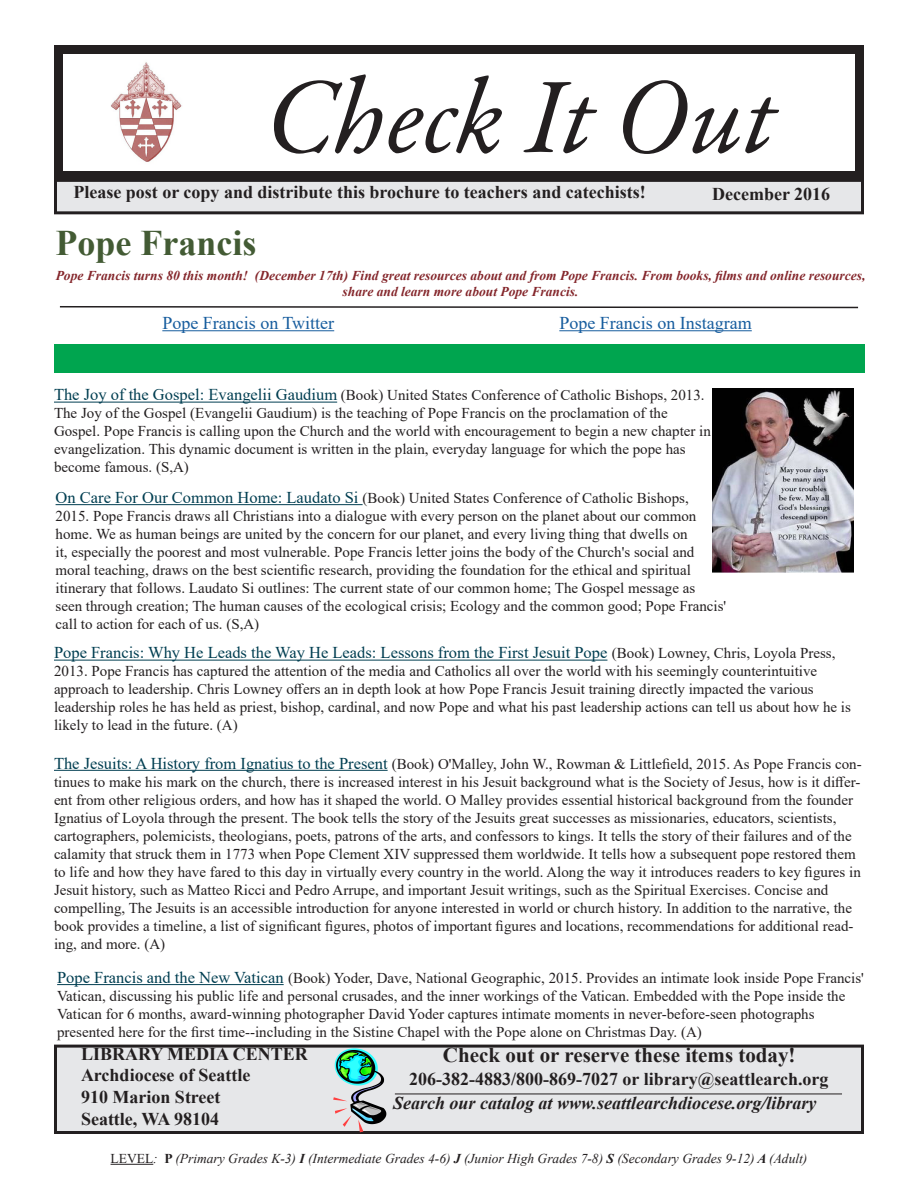
<style>
.page{position:relative;width:918px;height:1188px;background:#fff}
.page>*{position:absolute;margin:0;border:0;box-sizing:border-box;transform-origin:0 0}
.t1{font:italic 108px "Garamond Premr Pro";letter-spacing:-.005em;color:#231f20}
.t2{font:700 36px "Times New Roman";color:#435b34}
.t3{font:700 21px "Times New Roman";color:#231f20}
.t4{font:700 18px "Times New Roman";color:#231f20}
.t5{font:italic 700 18px "Times New Roman";color:#231f20}
.t6{font:18px "Times New Roman";color:#175d9e}
.t7{font:16.5px "Times New Roman";color:#003e51}
.t8{font:15px/18px "Times New Roman";color:#231f20}
.t9{font:italic 700 13.5px/16.2px "Times New Roman";color:#84262b;text-align:center}
.t10{font:italic 13.5px "Times New Roman";color:#231f20}
.s1{font-size:16.5px;color:#003e51}
.s2{font-size:15px;color:#231f20}
.s3{font-style:normal}
.s4{font-weight:700;font-style:normal}
.s5{font-weight:700}
</style>
<div class="page">
<div style="left:56px;top:180px;width:806px;height:33px;background:#e6e7e9"></div>
<div style="left:54px;top:179px;width:810px;height:35px;border:3px solid #231f20"></div>
<div style="left:54px;top:45px;width:810px;height:135px;border:9px solid #231f20"></div>
<div style="left:56px;top:1046px;width:806px;height:86px;background:#e6e7e9"></div>
<div style="left:54px;top:1045px;width:810px;height:89px;border:3px solid #231f20"></div>
<hr style="left:395px;top:1094px;width:447px;height:1px;background:#231f20">
<svg style="left:333px;top:1048px;width:53px;height:84px"></svg>
<img style="left:110px;top:54px;width:73px;height:108px">
<hr style="left:111px;top:1164px;width:42px;height:1px;background:#231f20">
<div style="left:55px;top:344px;width:810px;height:29px;background:#00a54f"></div>
<hr style="left:162px;top:330px;width:172px;height:1px;background:#175d9e">
<hr style="left:56px;top:504px;width:307px;height:1px;background:#003e51">
<hr style="left:54px;top:402px;width:283px;height:1px;background:#003e51">
<hr style="left:54px;top:770px;width:334px;height:1px;background:#003e51">
<hr style="left:559px;top:330px;width:193px;height:1px;background:#175d9e">
<svg style="left:59px;top:306px;width:800px;height:3px"></svg>
<img style="left:712px;top:389px;width:142px;height:183px">
<hr style="left:54px;top:660px;width:553px;height:1px;background:#003e51">
<hr style="left:57px;top:984px;width:227px;height:1px;background:#003e51">
<p class="t1" style="left:265px;top:50px;width:512px">Check It Out</p>
<p class="t4" style="left:73px;top:179px;width:574px">Please post or copy and distribute this brochure to teachers and catechists!</p>
<p class="t4" style="left:712px;top:181px;width:120px">December 2016</p>
<p class="t2" style="left:55px;top:217px;width:202px">Pope Francis</p>
<p class="t9" style="left:56px;top:267px;width:811px">Pope Francis turns 80 this month! (December 17th) Find great resources about and from Pope Francis. From books, films and online resources, share and learn more about Pope Francis.</p>
<p class="t6" style="left:162px;top:310px;width:173px">Pope Francis on Twitter</p>
<p class="t6" style="left:559px;top:310px;width:194px">Pope Francis on Instagram</p>
<p class="t8" style="left:54px;top:386px;width:652px"><span class="s1">The Joy of the Gospel: Evangelii Gaudium</span> (Book) United States Conference of Catholic Bishops, 2013.<br>The Joy of the Gospel (Evangelii Gaudium) is the teaching of Pope Francis on the proclamation of the</p>
<p class="t8" style="left:54px;top:422px;width:658px">Gospel. Pope Francis is calling upon the Church and the world with encouragement to begin a new chapter in</p>
<p class="t8" style="left:54px;top:440px;width:633px">evangelization. This dynamic document is written in the plain, everyday language for which the pope has become famous. (S,A)</p>
<p class="t8" style="left:56px;top:488px;width:642px"><span class="s1">On Care For Our Common Home: Laudato Si</span> (Book) United States Conference of Catholic Bishops, 2015. Pope Francis draws all Christians into a dialogue with every person on the planet about our common home. We as human beings are united by the concern for our planet, and every living thing that dwells on it, especially the poorest and most vulnerable. Pope Francis letter joins the body of the Church's social and moral teaching, draws on the best scientific research, providing the foundation for the ethical and spiritual itinerary that follows. Laudato Si outlines: The current state of our common home; The Gospel message as</p>
<p class="t8" style="left:56px;top:596px;width:672px">seen through creation; The human causes of the ecological crisis; Ecology and the common good; Pope Francis'</p>
<p class="t8" style="left:56px;top:614px;width:205px">call to action for each of us. (S,A)</p>
<p class="t7" style="left:54px;top:641px;width:783px">Pope Francis: Why He Leads the Way He Leads: Lessons from the First Jesuit Pope <span class="s2">(Book) Lowney, Chris, Loyola Press,</span></p>
<p class="t8" style="left:54px;top:662px;width:765px">2013. Pope Francis has captured the attention of the media and Catholics all over the world with his seemingly counterintuitive</p>
<p class="t8" style="left:54px;top:680px;width:761px">approach to leadership. Chris Lowney offers an in depth look at how Pope Francis Jesuit training directly impacted the various</p>
<p class="t8" style="left:54px;top:698px;width:798px">leadership roles he has held as priest, bishop, cardinal, and now Pope and what his past leadership actions can tell us about how he is likely to lead in the future. (A)</p>
<p class="t8" style="left:54px;top:754px;width:809px"><span class="s1">The Jesuits: A History from Ignatius to the Present</span> (Book) O'Malley, John W., Rowman &amp; Littlefield, 2015. As Pope Francis con&shy;tinues to make his mark on the church, there is increased interest in his Jesuit background what is the Society of Jesus, how is it differ&shy;ent from other religious orders, and how has it shaped the world. O Malley provides essential historical background from the founder Ignatius of Loyola through the present. The book tells the story of the Jesuits great successes as missionaries, educators, scientists, cartographers, polemicists, theologians, poets, patrons of the arts, and confessors to kings. It tells the story of their failures and of the calamity that struck them in 1773 when Pope Clement XIV suppressed them worldwide. It tells how a subsequent pope restored them to life and how they have fared to this day in virtually every country in the world. Along the way it introduces readers to key figures in Jesuit history, such as Matteo Ricci and Pedro Arrupe, and important Jesuit writings, such as the Spiritual Exercises. Concise and</p>
<p class="t8" style="left:54px;top:898px;width:801px;text-align:justify">compelling, The Jesuits is an accessible introduction for anyone interested in world or church history. In addition to the narrative, the book provides a timeline, a list of significant figures, photos of important figures and locations, recommendations for additional read&shy;ing, and more. (A)</p>
<p class="t8" style="left:57px;top:968px;width:808px"><span class="s1">Pope Francis and the New Vatican</span> (Book) Yoder, Dave, National Geographic, 2015. Provides an intimate look inside Pope Francis'<br>Vatican, discussing his public life and personal crusades, and the inner workings of the Vatican. Embedded with the Pope inside the<br>Vatican for 6 months, award-winning photographer David Yoder captures intimate moments in never-before-seen photographs</p>
<p class="t8" style="left:57px;top:1022px;width:646px">presented here for the first time--including in the Sistine Chapel with the Pope alone on Christmas Day. (A)</p>
<p class="t4" style="left:81px;top:1041px;width:228px">LIBRARY MEDIA CENTER</p>
<p class="t4" style="left:81px;top:1062px;width:171px">Archdiocese of Seattle</p>
<p class="t4" style="left:81px;top:1084px;width:141px">910 Marion Street</p>
<p class="t4" style="left:81px;top:1106px;width:140px">Seattle, WA 98104</p>
<p class="t3" style="left:443px;top:1040px;width:354px">Check out or reserve these items today!</p>
<p class="t4" style="left:409px;top:1066px;width:421px">206-382-4883/800-869-7027 or library@seattlearch.org</p>
<p class="t5" style="left:393px;top:1091px;width:425px">Search our catalog at www.seattlearchdiocese.org/library</p>
<p class="t10" style="left:111px;top:1149px;width:698px"><span class="s3">LEVEL</span>: <span class="s4">P</span> (Primary Grades K-3) <span class="s5">I</span> (Intermediate Grades 4-6) <span class="s5">J</span> (Junior High Grades 7-8) <span class="s5">S</span> (Secondary Grades 9-12) <span class="s5">A</span> (Adult)</p>
</div>
